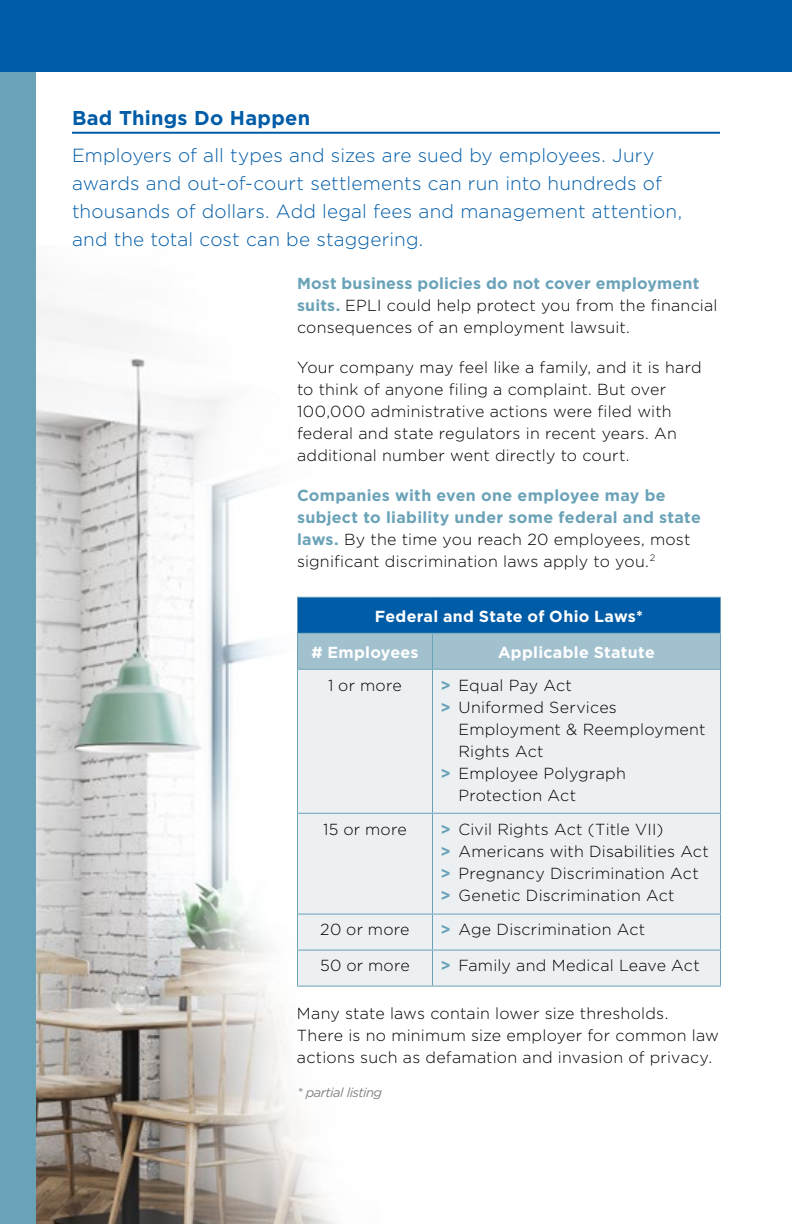
<style>
.page{position:relative;width:792px;height:1224px;background:#fff}
.page>*{position:absolute;margin:0;border:0;box-sizing:border-box;transform-origin:0 0}
.t1{font:700 20px "Gotham";letter-spacing:.01em;color:#005ca7}
.t2{font:300 19px/28px "Gotham";letter-spacing:.01em;color:#005ca7}
.t3{font:300 16px/22px "Gotham";letter-spacing:.015em;color:#000}
.t4{font:700 16px/22px "Gotham";letter-spacing:.02em;color:#6aa2b8}
.t5{font:700 16px "Gotham";letter-spacing:.02em;color:#fff}
.t6{font:italic 13px "Gotham";letter-spacing:-.04em;color:#808285}
.s1{font-weight:700;color:#6aa2b8}
.s2{font-weight:300;color:#000}
</style>
<div class="page">
<div style="left:0;top:0;width:792px;height:72px;background:#005ca7"></div>
<div style="left:0;top:72px;width:36px;height:1152px;background:#6aa2b8"></div>
<img style="left:36px;top:303px;width:345px;height:921px">
<hr style="left:72px;top:132px;width:648px;height:2px;background:#005ca7">
<div style="left:298px;top:597px;width:422px;height:36px;background:#005ca7"></div>
<div style="left:298px;top:634px;width:422px;height:35px;background:#a2c1cf"></div>
<div style="left:298px;top:670px;width:422px;height:316px;background:#ecf0f3"></div>
<hr style="left:297px;top:598px;width:1px;height:35px;background:#6aa2b8">
<hr style="left:297px;top:597px;width:135px;height:1px;background:#6aa2b8">
<hr style="left:432px;top:597px;width:289px;height:1px;background:#6aa2b8">
<hr style="left:720px;top:598px;width:1px;height:35px;background:#6aa2b8">
<hr style="left:297px;top:633px;width:135px;height:1px;background:#6aa2b8">
<hr style="left:432px;top:633px;width:289px;height:1px;background:#6aa2b8">
<hr style="left:297px;top:634px;width:1px;height:35px;background:#6aa2b8">
<hr style="left:432px;top:634px;width:1px;height:35px;background:#6aa2b8">
<hr style="left:720px;top:634px;width:1px;height:35px;background:#6aa2b8">
<hr style="left:297px;top:670px;width:1px;height:143px;background:#6aa2b8">
<hr style="left:297px;top:814px;width:1px;height:100px;background:#6aa2b8">
<hr style="left:297px;top:915px;width:1px;height:35px;background:#6aa2b8">
<hr style="left:297px;top:669px;width:135px;height:1px;background:#6aa2b8">
<hr style="left:432px;top:669px;width:289px;height:1px;background:#6aa2b8">
<hr style="left:432px;top:670px;width:1px;height:143px;background:#6aa2b8">
<hr style="left:720px;top:670px;width:1px;height:143px;background:#6aa2b8">
<hr style="left:432px;top:814px;width:1px;height:100px;background:#6aa2b8">
<hr style="left:720px;top:814px;width:1px;height:100px;background:#6aa2b8">
<hr style="left:432px;top:915px;width:1px;height:35px;background:#6aa2b8">
<hr style="left:720px;top:915px;width:1px;height:35px;background:#6aa2b8">
<hr style="left:297px;top:813px;width:135px;height:1px;background:#6aa2b8">
<hr style="left:432px;top:813px;width:289px;height:1px;background:#6aa2b8">
<hr style="left:297px;top:914px;width:135px;height:1px;background:#6aa2b8">
<hr style="left:432px;top:914px;width:289px;height:1px;background:#6aa2b8">
<hr style="left:297px;top:951px;width:1px;height:35px;background:#6aa2b8">
<hr style="left:297px;top:950px;width:135px;height:1px;background:#6aa2b8">
<hr style="left:432px;top:950px;width:289px;height:1px;background:#6aa2b8">
<hr style="left:432px;top:951px;width:1px;height:35px;background:#6aa2b8">
<hr style="left:720px;top:951px;width:1px;height:35px;background:#6aa2b8">
<hr style="left:297px;top:986px;width:135px;height:1px;background:#6aa2b8">
<hr style="left:432px;top:986px;width:289px;height:1px;background:#6aa2b8">
<p class="t1" style="left:72px;top:106px;width:240px">Bad Things Do Happen</p>
<p class="t2" style="left:72px;top:141px;width:612px">Employers of all types and sizes are sued by employees. Jury awards and out-of-court settlements can run into hundreds of thousands of dollars. Add legal fees and management attention, and the total cost can be staggering.</p>
<p class="t3" style="left:297px;top:272px;width:422px"><span class="s1">Most business policies do not cover employment suits.</span> EPLI could help protect you from the financial consequences of an employment lawsuit.</p>
<p class="t3" style="left:297px;top:356px;width:406px">Your company may feel like a family, and it is hard to think of anyone filing a complaint. But over 100,000 administrative actions were filed with federal and state regulators in recent years. An additional number went directly to court.</p>
<p class="t4" style="left:297px;top:484px;width:406px">Companies with even one employee may be subject to liability under some federal and state laws. <span class="s2">By the time you reach 20 employees, most significant discrimination laws apply to you.</span><sup>2</sup></p>
<p class="t5" style="left:375px;top:607px;width:270px">Federal and State of Ohio Laws*</p>
<p class="t5" style="left:311px;top:643px;width:109px"># Employees</p>
<p class="t5" style="left:498px;top:643px;width:158px">Applicable Statute</p>
<p class="t3" style="left:328px;top:674px;width:75px">1 or more</p>
<p class="t3" style="left:440px;top:674px;width:133px"><span class="s1">&gt;</span> Equal Pay Act</p>
<p class="t3" style="left:440px;top:696px;width:178px"><span class="s1">&gt;</span> Uniformed Services</p>
<p class="t3" style="left:458px;top:718px;width:249px">Employment &amp; Reemployment</p>
<p class="t3" style="left:458px;top:740px;width:87px">Rights Act</p>
<p class="t3" style="left:440px;top:762px;width:187px"><span class="s1">&gt;</span> Employee Polygraph</p>
<p class="t3" style="left:458px;top:784px;width:119px">Protection Act</p>
<p class="t3" style="left:323px;top:818px;width:85px">15 or more</p>
<p class="t3" style="left:440px;top:818px;width:270px"><span class="s1">&gt;</span> Civil Rights Act (Title VII)<br><span class="s1">&gt;</span> Americans with Disabilities Act <span class="s1">&gt;</span> Pregnancy Discrimination Act <span class="s1">&gt;</span> Genetic Discrimination Act</p>
<p class="t3" style="left:320px;top:919px;width:91px">20 or more</p>
<p class="t3" style="left:440px;top:919px;width:206px"><span class="s1">&gt;</span> Age Discrimination Act</p>
<p class="t3" style="left:320px;top:955px;width:91px">50 or more</p>
<p class="t3" style="left:440px;top:955px;width:261px"><span class="s1">&gt;</span> Family and Medical Leave Act</p>
<p class="t3" style="left:297px;top:1002px;width:424px">Many state laws contain lower size thresholds.<br>There is no minimum size employer for common law actions such as defamation and invasion of privacy.</p>
<p class="t6" style="left:297px;top:1085px;width:87px">* partial listing</p>
</div>
